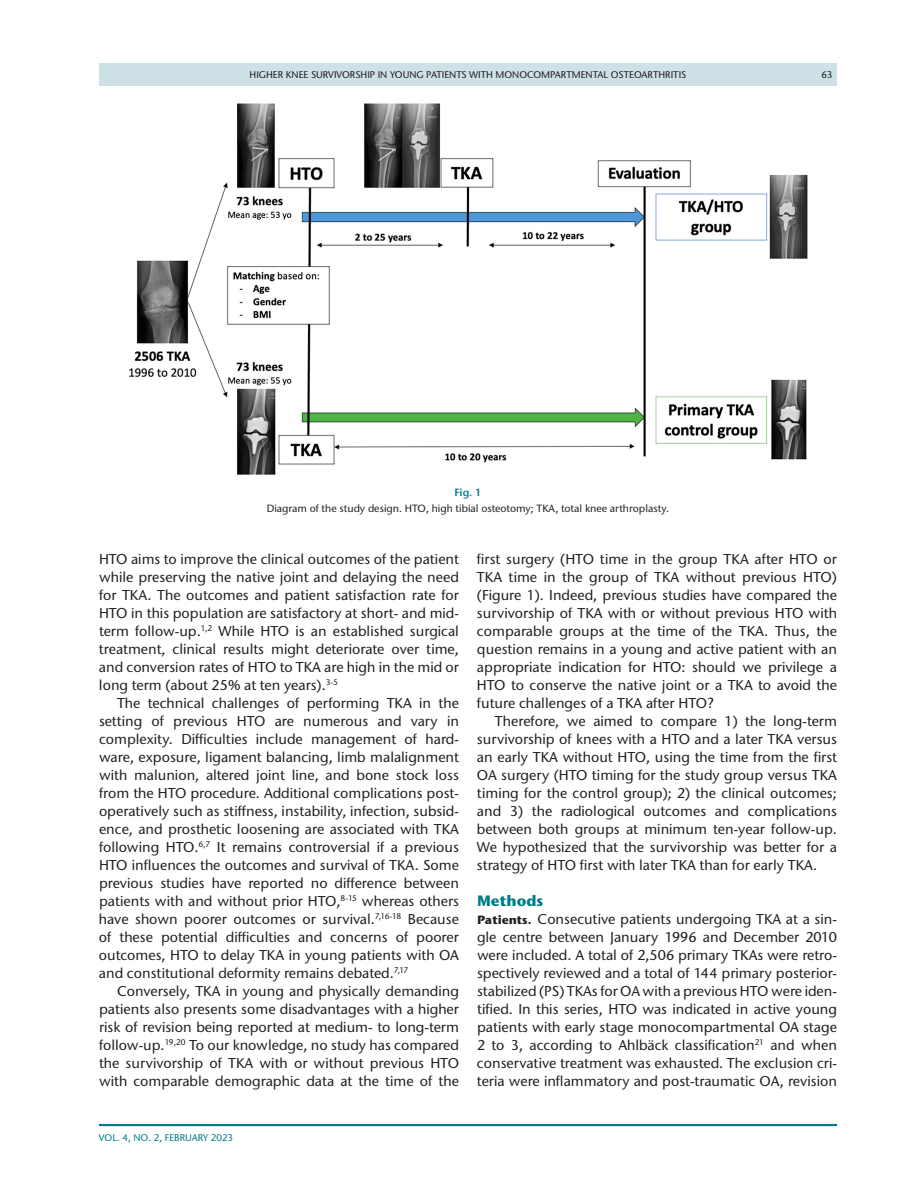
<style>
.page{position:relative;width:918px;height:1188px;background:#fff}
.page>*{position:absolute;margin:0;border:0;box-sizing:border-box;transform-origin:0 0}
.t1{font:700 15px "Stone Sans ITC Pro";color:#007c89}
.t2{font:500 14.25px/18px "Stone Sans ITC Pro";color:#231f20;text-align:justify}
.t3{font:500 10.5px "Stone Sans ITC Pro";color:#231f20}
.t4{font:600 10.5px "Stone Sans ITC Pro";color:#007c89}
.t5{font:500 9.75px "Stone Sans ITC Pro";color:#231f20}
.t6{font:500 9.75px "Stone Sans ITC Pro";color:#007c89}
.s1{font-weight:700;font-size:12px}
</style>
<div class="page">
<hr style="left:99px;top:1124px;width:738px;height:2px;background:#007c89">
<div style="left:99px;top:63px;width:738px;height:23px;background:#cee1e6"></div>
<img style="left:129px;top:104px;width:679px;height:371px">
<p class="t5" style="left:250px;top:68px;width:438px">HIGHER KNEE SURVIVORSHIP IN YOUNG PATIENTS WITH MONOCOMPARTMENTAL OSTEOARTHRITIS</p>
<p class="t5" style="left:821px;top:68px;width:13px">63</p>
<p class="t4" style="left:454px;top:485px;width:29px">Fig. 1</p>
<p class="t3" style="left:267px;top:502px;width:404px">Diagram of the study design. HTO, high tibial osteotomy; TKA, total knee arthroplasty.</p>
<p class="t2" style="left:99px;top:550px;width:362px">HTO aims to improve the clinical outcomes of the patient while preserving the native joint and delaying the need for TKA. The outcomes and patient satisfaction rate for HTO in this population are satisfactory at short- and mid&shy;term follow-up.<sup>1,2</sup> While HTO is an established surgical treatment, clinical results might deteriorate over time, and conversion rates of HTO to TKA are high in the mid or long term (about 25% at ten years).<sup>3-5</sup></p>
<p class="t2" style="left:99px;top:694px;width:362px;text-indent:18px">The technical challenges of performing TKA in the setting of previous HTO are numerous and vary in complexity. Difficulties include management of hard&shy;ware, exposure, ligament balancing, limb malalignment with malunion, altered joint line, and bone stock loss from the HTO procedure. Additional complications post&shy;operatively such as stiffness, instability, infection, subsid&shy;ence, and prosthetic loosening are associated with TKA following HTO.<sup>6,7</sup> It remains controversial if a previous HTO influences the outcomes and survival of TKA. Some previous studies have reported no difference between patients with and without prior HTO,<sup>8-15</sup> whereas others have shown poorer outcomes or survival.<sup>7,16-18</sup> Because of these potential difficulties and concerns of poorer outcomes, HTO to delay TKA in young patients with OA and constitutional deformity remains debated.<sup>7,17</sup></p>
<p class="t2" style="left:99px;top:982px;width:362px;text-indent:18px">Conversely, TKA in young and physically demanding patients also presents some disadvantages with a higher risk of revision being reported at medium- to long-term follow-up.<sup>19,20</sup> To our knowledge, no study has compared the survivorship of TKA with or without previous HTO with comparable demographic data at the time of the</p>
<p class="t2" style="left:477px;top:550px;width:362px">first surgery (HTO time in the group TKA after HTO or TKA time in the group of TKA without previous HTO) (Figure 1). Indeed, previous studies have compared the survivorship of TKA with or without previous HTO with comparable groups at the time of the TKA. Thus, the question remains in a young and active patient with an appropriate indication for HTO: should we privilege a HTO to conserve the native joint or a TKA to avoid the future challenges of a TKA after HTO?</p>
<p class="t2" style="left:477px;top:712px;width:362px;text-indent:18px">Therefore, we aimed to compare 1) the long-term survivorship of knees with a HTO and a later TKA versus an early TKA without HTO, using the time from the first OA surgery (HTO timing for the study group versus TKA timing for the control group); 2) the clinical outcomes; and 3) the radiological outcomes and complications between both groups at minimum ten-year follow-up.<br>We hypothesized that the survivorship was better for a strategy of HTO first with later TKA than for early TKA.</p>
<p class="t1" style="left:477px;top:891px;width:68px">Methods</p>
<p class="t2" style="left:477px;top:910px;width:362px"><span class="s1">Patients.</span> Consecutive patients undergoing TKA at a sin&shy;gle centre between January 1996 and December 2010 were included. A total of 2,506 primary TKAs were retro&shy;spectively reviewed and a total of 144 primary posterior&shy;stabilized (PS) TKAs for OA with a previous HTO were iden&shy;tified. In this series, HTO was indicated in active young patients with early stage monocompartmental OA stage 2 to 3, according to Ahlbäck classification<sup>21</sup> and when conservative treatment was exhausted. The exclusion cri&shy;teria were inflammatory and post-traumatic OA, revision</p>
<p class="t6" style="left:99px;top:1132px;width:136px">VOL. 4, NO. 2, FEBRUARY 2023</p>
</div>
